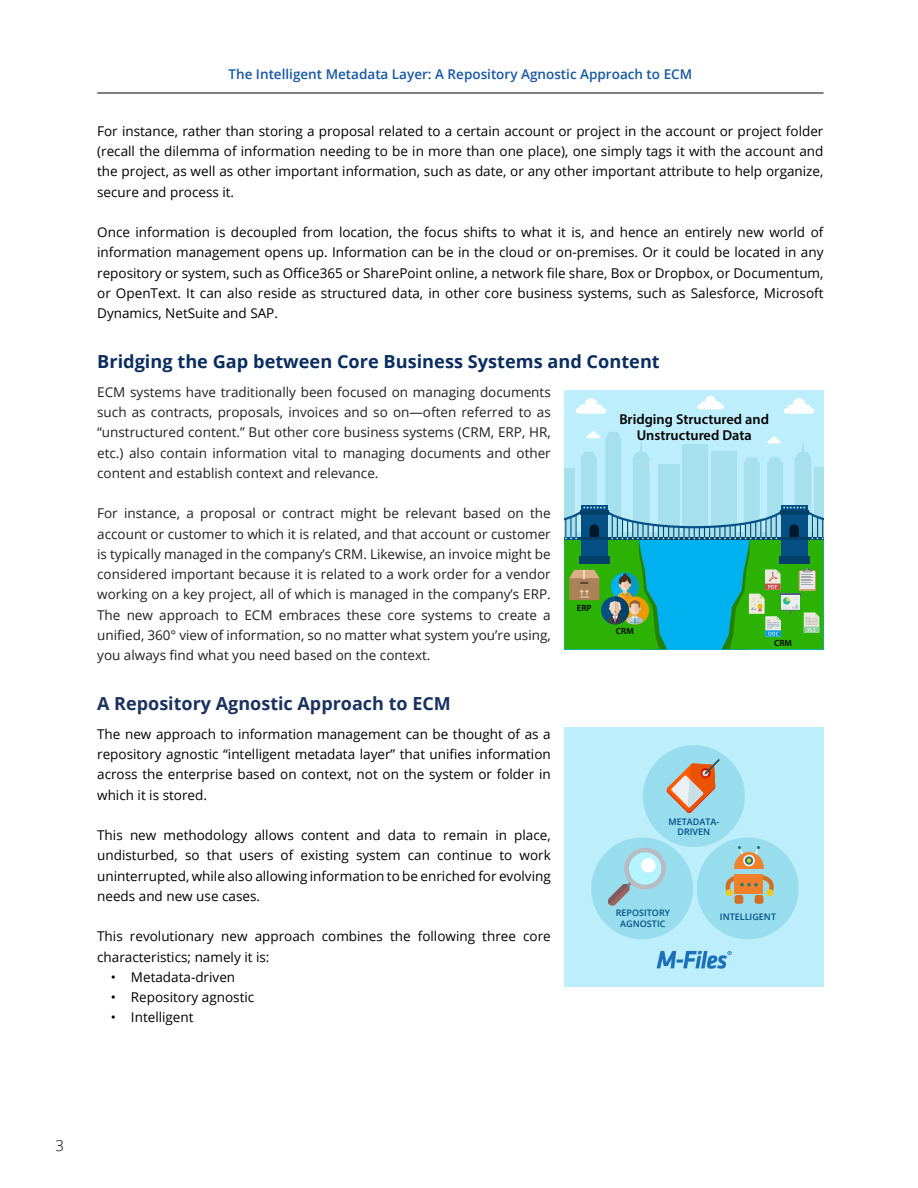
<style>
.page{position:relative;width:918px;height:1188px;background:#fff}
.page>*{position:absolute;margin:0;border:0;box-sizing:border-box;transform-origin:0 0}
.t1{font:700 18px "Open Sans";color:#092e5f}
.t2{font:700 18px "Open Sans";color:#1b315e}
.t3{font:300 15px "Open Sans";color:#000}
.t4{font:600 14.4px/15.8px "Myriad Pro";color:#000;text-align:center}
.t5{font:13.5px/20.2px "Open Sans";color:#000;text-align:justify}
.t6{font:13.5px/20.2px "Open Sans";color:#221f20;text-align:justify}
.t7{font:600 13.5px "Open Sans";color:#1657a4}
.t8{font:600 9px/10.8px "Open Sans";color:#064f85;text-align:center}
.t9{font:600 9px "Myriad Pro";color:#000}
</style>
<div class="page">
<hr style="left:97px;top:93px;width:727px;height:1px;background:#000">
<div style="left:564px;top:728px;width:260px;height:259px;background:#bdeefb"></div>
<div style="left:643px;top:745px;width:102px;height:102px;background:#98dded;border-radius:50%"></div>
<div style="left:591px;top:837px;width:102px;height:102px;background:#98dded;border-radius:50%"></div>
<div style="left:697px;top:837px;width:102px;height:102px;background:#98dded;border-radius:50%"></div>
<svg style="left:608px;top:848px;width:58px;height:58px"></svg>
<div style="left:641px;top:858px;width:15px;height:15px;background:#fff;border-radius:50%"></div>
<svg style="left:666px;top:759px;width:54px;height:54px"></svg>
<div style="left:735px;top:875px;width:28px;height:19px;background:#f0802a"></div>
<div style="left:735px;top:895px;width:8px;height:9px;background:#d17022;border-radius:2px"></div>
<div style="left:755px;top:895px;width:8px;height:9px;background:#d17022;border-radius:2px"></div>
<div style="left:726px;top:889px;width:7px;height:7px;background:#ecc925;border-radius:50%"></div>
<div style="left:766px;top:889px;width:7px;height:7px;background:#ecc925;border-radius:50%"></div>
<svg style="left:725px;top:875px;width:49px;height:17px"></svg>
<svg style="left:734px;top:846px;width:30px;height:23px"></svg>
<svg style="left:657px;top:951px;width:75px;height:18px"></svg>
<div style="left:564px;top:390px;width:260px;height:259px;background:#bdeefb"></div>
<svg style="left:697px;top:396px;width:27px;height:13px"></svg>
<svg style="left:576px;top:398px;width:30px;height:16px"></svg>
<svg style="left:784px;top:398px;width:30px;height:16px"></svg>
<svg style="left:564px;top:431px;width:260px;height:218px"></svg>
<p class="t7" style="left:228px;top:64px;width:465px">The Intelligent Metadata Layer: A Repository Agnostic Approach to ECM</p>
<p class="t5" style="left:97px;top:120px;width:728px">For instance, rather than storing a proposal related to a certain account or project in the account or project folder (recall the dilemma of information needing to be in more than one place), one simply tags it with the account and the project, as well as other important information, such as date, or any other important attribute to help organize, secure and process it.</p>
<p class="t5" style="left:97px;top:222px;width:728px">Once information is decoupled from location, the focus shifts to what it is, and hence an entirely new world of information management opens up. Information can be in the cloud or on-premises. Or it could be located in any repository or system, such as Office365 or SharePoint online, a network file share, Box or Dropbox, or Documentum, or OpenText. It can also reside as structured data, in other core business systems, such as Salesforce, Microsoft Dynamics, NetSuite and SAP.</p>
<h1 class="t1" style="left:97px;top:349px;width:564px">Bridging the Gap between Core Business Systems and Content</h1>
<p class="t6" style="left:97px;top:381px;width:455px">ECM systems have traditionally been focused on managing documents such as contracts, proposals, invoices and so on—often referred to as “unstructured content.” But other core business systems (CRM, ERP, HR, etc.) also contain information vital to managing documents and other content and establish context and relevance.</p>
<p class="t6" style="left:97px;top:503px;width:455px">For instance, a proposal or contract might be relevant based on the account or customer to which it is related, and that account or customer is typically managed in the company’s CRM. Likewise, an invoice might be considered important because it is related to a work order for a vendor working on a key project, all of which is managed in the company’s ERP.<br>The new approach to ECM embraces these core systems to create a unified, 360° view of information, so no matter what system you’re using, you always find what you need based on the context.</p>
<h1 class="t2" style="left:97px;top:691px;width:355px">A Repository Agnostic Approach to ECM</h1>
<p class="t5" style="left:97px;top:723px;width:455px">The new approach to information management can be thought of as a repository agnostic “intelligent metadata layer” that unifies information across the enterprise based on context, not on the system or folder in which it is stored.</p>
<p class="t5" style="left:97px;top:825px;width:455px">This new methodology allows content and data to remain in place, undisturbed, so that users of existing system can continue to work uninterrupted, while also allowing information to be enriched for evolving needs and new use cases.</p>
<p class="t5" style="left:97px;top:926px;width:455px">This revolutionary new approach combines the following three core characteristics; namely it is:</p>
<p class="t5" style="left:111px;top:966px;width:126px">• Metadata-driven</p>
<p class="t5" style="left:111px;top:987px;width:145px">• Repository agnostic</p>
<p class="t5" style="left:111px;top:1007px;width:84px">• Intelligent</p>
<p class="t4" style="left:619px;top:411px;width:151px">Bridging Structured and<br>Unstructured Data</p>
<p class="t9" style="left:577px;top:602px;width:16px">ERP</p>
<p class="t9" style="left:616px;top:626px;width:19px">CRM</p>
<p class="t9" style="left:774px;top:637px;width:19px">CRM</p>
<p class="t8" style="left:668px;top:816px;width:52px">METADATA-<br>DRIVEN</p>
<p class="t8" style="left:616px;top:907px;width:56px">REPOSITORY<br>AGNOSTIC</p>
<p class="t8" style="left:720px;top:911px;width:58px">INTELLIGENT</p>
<p class="t3" style="left:56px;top:1136px;width:10px">3</p>
</div>
